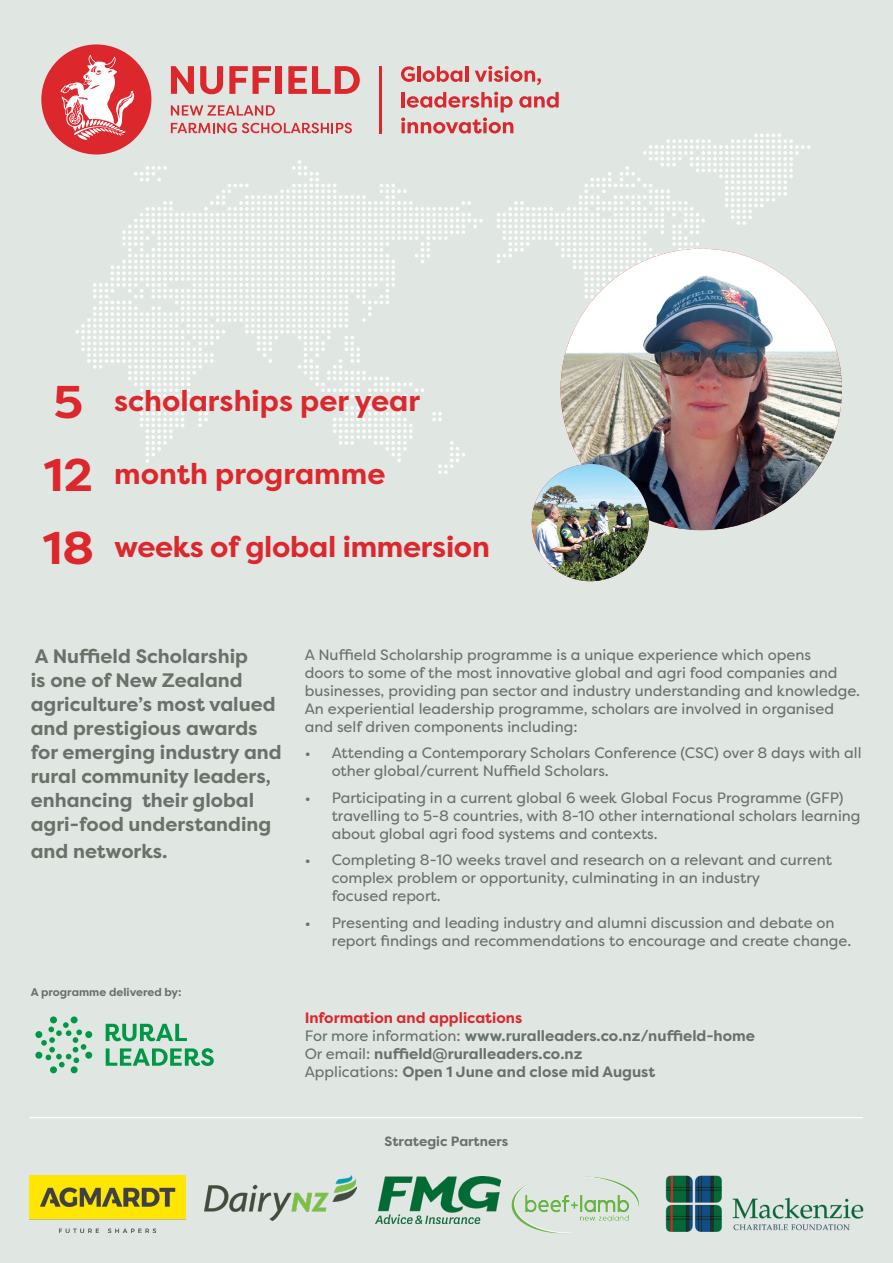
<style>
.page{position:relative;width:893px;height:1263px;background:#e0e7e3}
.page>*{position:absolute;margin:0;border:0;box-sizing:border-box;transform-origin:0 0}
.Bulleted_List{font:700 45.9px "Filson Pro";color:#dc272d;scale:1.05 1}
.Bulleted_List-2{font:700 29.25px "Filson Pro";color:#dc272d}
.Bulleted_List-3{font:700 19.5px/24px "Filson Pro";color:#6b7069}
.Bulleted_List-4{font:15px/18px "Filson Pro";color:#6b7069}
.Paragraph_Style_1{font:700 15px "Filson Pro";color:#6b7069}
.Paragraph_Style_1-2{font:700 15px "Filson Pro";color:#dc272d}
.t1{font:700 13.5px "Filson Pro";color:#6b7069}
.Bulleted_List-5{font:700 11.25px "Filson Pro";color:#6b7069}
.s1{font-weight:400}
</style>
<div class="page">
<img style="left:30px;top:1176px;width:156px;height:56px">
<img style="left:204px;top:1176px;width:152px;height:45px">
<img style="left:376px;top:1177px;width:124px;height:47px">
<img style="left:665px;top:1176px;width:198px;height:56px">
<img style="left:581px;top:1177px;width:58px;height:31px">
<hr style="left:30px;top:1117px;width:833px;height:1px;background:#fff">
<img style="left:561px;top:249px;width:281px;height:281px;border-radius:141px">
<img style="left:532px;top:464px;width:117px;height:117px;border-radius:59px">
<svg style="left:106px;top:1024px;width:81px;height:17px"></svg>
<svg style="left:106px;top:1048px;width:108px;height:18px"></svg>
<svg style="left:35px;top:1016px;width:57px;height:57px"></svg>
<div style="left:41px;top:44px;width:110px;height:110px;background:#dc272d;border-radius:50%"></div>
<svg style="left:61px;top:55px;width:749px;height:447px"></svg>
<p class="Bulleted_List" style="left:54px;top:373px;width:30px">5</p>
<p class="Bulleted_List" style="left:44px;top:445px;width:48px">12</p>
<p class="Bulleted_List" style="left:43px;top:518px;width:50px">18</p>
<p class="Bulleted_List-2" style="left:114px;top:383px;width:307px">scholarships per year</p>
<p class="Bulleted_List-2" style="left:114px;top:456px;width:273px">month programme</p>
<p class="Bulleted_List-2" style="left:114px;top:528px;width:377px">weeks of global immersion</p>
<p class="Bulleted_List-3" style="left:31px;top:644px;width:252px">A Nuffield Scholarship<br>is one of New Zealand agriculture’s most valued and prestigious awards for emerging industry and rural community leaders, enhancing their global agri-food understanding</p>
<p class="Bulleted_List-3" style="left:31px;top:839px;width:138px">and networks.</p>
<p class="Bulleted_List-5" style="left:31px;top:985px;width:153px">A programme delivered by:</p>
<p class="Bulleted_List-4" style="left:305px;top:645px;width:557px">A Nuffield Scholarship programme is a unique experience which opens<br>doors to some of the most innovative global and agri food companies and businesses, providing pan sector and industry understanding and knowledge.<br>An experiential leadership programme, scholars are involved in organised and self driven components including:</p>
<p class="Bulleted_List-4" style="left:332px;top:744px;width:531px;text-indent:-27px">• Attending a Contemporary Scholars Conference (CSC) over 8 days with all other global/current Nuffield Scholars.</p>
<p class="Bulleted_List-4" style="left:332px;top:788px;width:530px;text-indent:-27px">• Participating in a current global 6 week Global Focus Programme (GFP) travelling to 5-8 countries, with 8-10 other international scholars learning about global agri food systems and contexts.</p>
<p class="Bulleted_List-4" style="left:332px;top:851px;width:502px;text-indent:-27px">• Completing 8-10 weeks travel and research on a relevant and current complex problem or opportunity, culminating in an industry<br>focused report.</p>
<p class="Bulleted_List-4" style="left:332px;top:913px;width:521px;text-indent:-27px">• Presenting and leading industry and alumni discussion and debate on report findings and recommendations to encourage and create change.</p>
<p class="Paragraph_Style_1-2" style="left:305px;top:1008px;width:219px">Information and applications</p>
<p class="Paragraph_Style_1" style="left:305px;top:1026px;width:452px"><span class="s1">For more information:</span> www.ruralleaders.co.nz/nuffield-home</p>
<p class="Paragraph_Style_1" style="left:305px;top:1044px;width:279px"><span class="s1">Or email:</span> nuffield@ruralleaders.co.nz</p>
<p class="Paragraph_Style_1" style="left:305px;top:1062px;width:352px"><span class="s1">Applications:</span> Open 1 June and close mid August</p>
<p class="t1" style="left:385px;top:1133px;width:125px">Strategic Partners</p>
</div>
